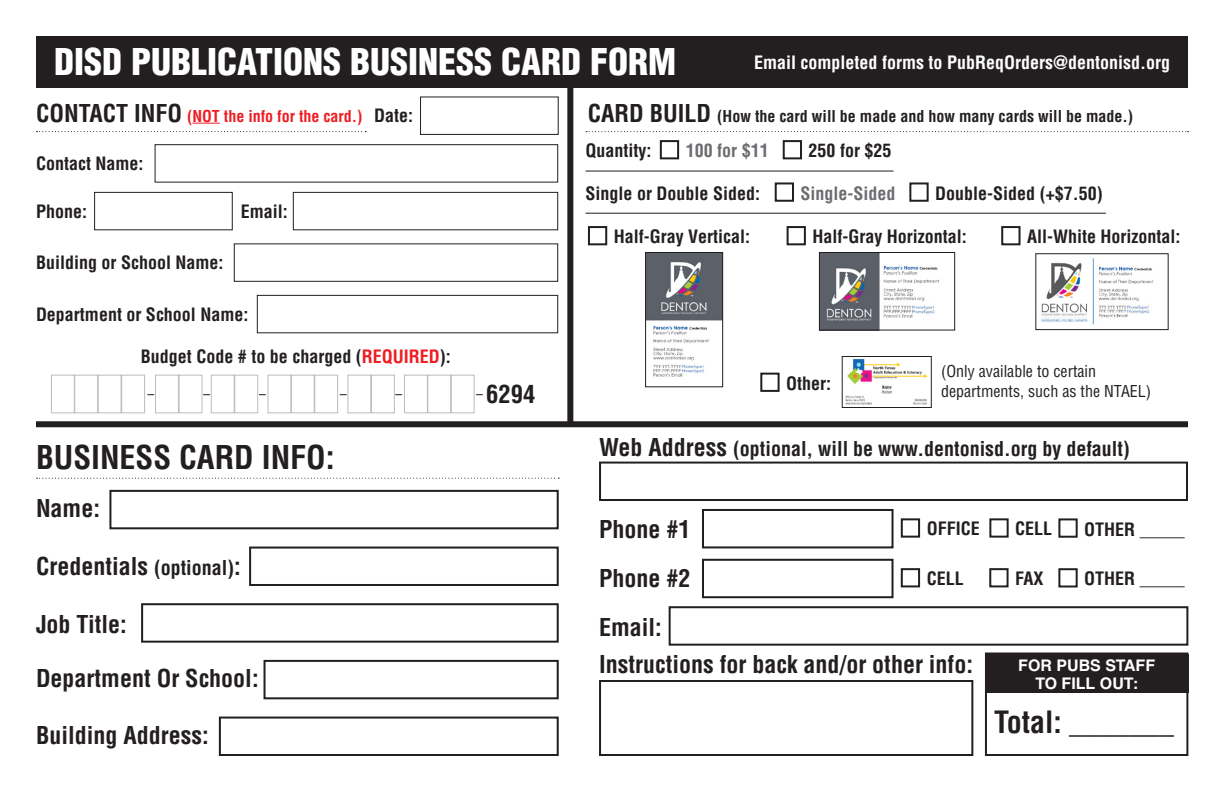
<style>
.page{position:relative;width:1224px;height:792px;background:#fff}
.page>*{position:absolute;margin:0;border:0;box-sizing:border-box;transform-origin:0 0}
.t1{font:900 condensed 36px "Helvetica LT Std";color:#fff}
.t2{font:700 condensed 32px "Helvetica LT Std";color:#231f20}
.t3{font:700 condensed 30px "Helvetica LT Std";color:#231f20}
.t4{font:700 condensed 24.6px "Helvetica LT Std";color:#231f20}
.t5{font:700 condensed 24px "Helvetica LT Std";color:#231f20}
.t6{font:700 condensed 20px "Helvetica LT Std";color:#231f20}
.t7{font:700 condensed 18px "Helvetica LT Std";color:#231f20}
.t8{font:700 condensed 18px "Helvetica LT Std";color:#fff}
.t9{font:700 condensed 18px "Helvetica LT Std";color:#6c6d70}
.t10{font:700 condensed 16px "Helvetica LT Std";color:#231f20}
.t11{font:condensed 16px/19.2px "Helvetica LT Std";color:#231f20}
.t12{font:700 condensed 16px "Helvetica LT Std";color:#ee1d23}
.t13{font:700 16px "Helvetica LT Std";color:#fff}
.s1{font-size:24px;color:#231f20}
.s2{color:#ee1d23}
.s3{font-size:24px}
.s4{font-size:20px}
</style>
<div class="page">
<div style="left:985px;top:653px;width:203px;height:103px;border:2px solid #231f20"></div>
<div style="left:36px;top:36px;width:1152px;height:52px;background:#231f20"></div>
<div style="left:567px;top:82px;width:6px;height:342px;background:#231f20"></div>
<div style="left:36px;top:421px;width:1152px;height:6px;background:#231f20"></div>
<div style="left:155px;top:144px;width:403px;height:39px;border:1px solid #231f20"></div>
<div style="left:109px;top:490px;width:450px;height:39px;border:2px solid #231f20"></div>
<div style="left:249px;top:547px;width:310px;height:39px;border:2px solid #231f20"></div>
<div style="left:141px;top:603px;width:418px;height:40px;border:2px solid #231f20"></div>
<div style="left:669px;top:606px;width:519px;height:40px;border:2px solid #231f20"></div>
<div style="left:264px;top:660px;width:295px;height:39px;border:2px solid #231f20"></div>
<div style="left:219px;top:717px;width:340px;height:39px;border:2px solid #231f20"></div>
<div style="left:599px;top:462px;width:589px;height:39px;border:2px solid #231f20"></div>
<div style="left:599px;top:680px;width:374px;height:76px;border:2px solid #231f20"></div>
<div style="left:94px;top:192px;width:139px;height:38px;border:1px solid #231f20"></div>
<div style="left:420px;top:96px;width:139px;height:39px;border:1px solid #231f20"></div>
<div style="left:293px;top:192px;width:265px;height:38px;border:1px solid #231f20"></div>
<div style="left:234px;top:243px;width:324px;height:39px;border:1px solid #231f20"></div>
<div style="left:257px;top:295px;width:301px;height:38px;border:1px solid #231f20"></div>
<svg style="left:192px;top:123px;width:28px;height:1px"></svg>
<div style="left:702px;top:509px;width:192px;height:39px;border:2px solid #231f20"></div>
<div style="left:901px;top:518px;width:19px;height:20px;border:2px solid #231f20"></div>
<div style="left:989px;top:518px;width:20px;height:20px;border:2px solid #231f20"></div>
<div style="left:1058px;top:518px;width:20px;height:20px;border:2px solid #231f20"></div>
<div style="left:702px;top:559px;width:192px;height:39px;border:2px solid #231f20"></div>
<div style="left:901px;top:568px;width:19px;height:19px;border:2px solid #231f20"></div>
<div style="left:989px;top:568px;width:20px;height:19px;border:2px solid #231f20"></div>
<div style="left:1058px;top:568px;width:20px;height:20px;border:2px solid #231f20"></div>
<div style="left:660px;top:140px;width:19px;height:19px;border:2px solid #231f20"></div>
<div style="left:783px;top:140px;width:19px;height:19px;border:2px solid #231f20"></div>
<div style="left:775px;top:182px;width:19px;height:20px;border:2px solid #231f20"></div>
<div style="left:909px;top:182px;width:20px;height:20px;border:2px solid #231f20"></div>
<hr style="left:586px;top:171px;width:308px;height:1px;background:#231f20">
<hr style="left:586px;top:213px;width:520px;height:1px;background:#231f20">
<div style="left:51px;top:375px;width:24px;height:38px;border:1px solid #bcbdc0"></div>
<div style="left:267px;top:375px;width:24px;height:38px;border:1px solid #bcbdc0"></div>
<div style="left:404px;top:375px;width:24px;height:38px;border:1px solid #bcbdc0"></div>
<div style="left:74px;top:375px;width:24px;height:38px;border:1px solid #bcbdc0"></div>
<div style="left:291px;top:375px;width:24px;height:38px;border:1px solid #bcbdc0"></div>
<div style="left:427px;top:375px;width:24px;height:38px;border:1px solid #bcbdc0"></div>
<div style="left:98px;top:375px;width:24px;height:38px;border:1px solid #bcbdc0"></div>
<div style="left:314px;top:375px;width:24px;height:38px;border:1px solid #bcbdc0"></div>
<div style="left:451px;top:375px;width:24px;height:38px;border:1px solid #bcbdc0"></div>
<div style="left:155px;top:375px;width:24px;height:38px;border:1px solid #bcbdc0"></div>
<div style="left:211px;top:375px;width:24px;height:38px;border:1px solid #bcbdc0"></div>
<div style="left:347px;top:375px;width:24px;height:38px;border:1px solid #bcbdc0"></div>
<div style="left:121px;top:375px;width:24px;height:38px;border:1px solid #bcbdc0"></div>
<div style="left:179px;top:375px;width:23px;height:38px;border:1px solid #bcbdc0"></div>
<div style="left:234px;top:375px;width:24px;height:38px;border:1px solid #bcbdc0"></div>
<div style="left:371px;top:375px;width:24px;height:38px;border:1px solid #bcbdc0"></div>
<div style="left:1001px;top:226px;width:20px;height:19px;border:2px solid #231f20"></div>
<img style="left:1041px;top:258px;width:113px;height:67px">
<div style="left:1035px;top:253px;width:134px;height:77px;border:1px solid #231f20"></div>
<div style="left:787px;top:226px;width:19px;height:19px;border:2px solid #231f20"></div>
<img style="left:821px;top:254px;width:118px;height:75px">
<div style="left:819px;top:252px;width:136px;height:79px;border:1px solid #231f20"></div>
<div style="left:588px;top:226px;width:19px;height:19px;border:2px solid #231f20"></div>
<img style="left:647px;top:254px;width:74px;height:123px">
<div style="left:645px;top:252px;width:78px;height:135px;border:1px solid #231f20"></div>
<div style="left:760px;top:373px;width:20px;height:19px;border:2px solid #231f20"></div>
<img style="left:845px;top:358px;width:83px;height:47px">
<div style="left:842px;top:356px;width:90px;height:52px;border:1px solid #231f20"></div>
<svg style="left:36px;top:131px;width:330px;height:1px"></svg>
<svg style="left:36px;top:478px;width:523px;height:1px"></svg>
<svg style="left:586px;top:131px;width:603px;height:1px"></svg>
<div style="left:985px;top:655px;width:203px;height:38px;background:#231f20"></div>
<p class="t1" style="left:54px;top:39px;width:624px">DISD PUBLICATIONS BUSINESS CARD FORM</p>
<p class="t8" style="left:754px;top:51px;width:417px">Email completed forms to PubReqOrders@dentonisd.org</p>
<p class="t12" style="left:36px;top:106px;width:328px"><span class="s1">CONTACT INFO</span> (NOT the info for the card.)</p>
<p class="t7" style="left:36px;top:152px;width:109px">Contact Name:</p>
<p class="t7" style="left:36px;top:200px;width:53px">Phone:</p>
<p class="t7" style="left:241px;top:200px;width:49px">Email:</p>
<p class="t7" style="left:374px;top:104px;width:41px">Date:</p>
<p class="t7" style="left:36px;top:251px;width:189px">Building or School Name:</p>
<p class="t7" style="left:36px;top:303px;width:214px">Department or School Name:</p>
<p class="t7" style="left:141px;top:345px;width:311px">Budget Code # to be charged (<span class="s2">REQUIRED</span>):</p>
<p class="t2" style="left:36px;top:437px;width:300px">BUSINESS CARD INFO:</p>
<p class="t4" style="left:486px;top:378px;width:51px">6294</p>
<p class="t10" style="left:588px;top:106px;width:547px"><span class="s3">CARD BUILD</span> (How the card will be made and how many cards will be made.)</p>
<p class="t7" style="left:585px;top:139px;width:68px">Quantity:</p>
<p class="t9" style="left:686px;top:139px;width:84px">100 for $11</p>
<p class="t7" style="left:809px;top:139px;width:84px">250 for $25</p>
<p class="t7" style="left:586px;top:182px;width:176px">Single or Double Sided:</p>
<p class="t9" style="left:801px;top:182px;width:97px">Single-Sided</p>
<p class="t7" style="left:935px;top:182px;width:169px">Double-Sided (+$7.50)</p>
<p class="t7" style="left:614px;top:225px;width:138px">Half-Gray Vertical:</p>
<p class="t7" style="left:812px;top:225px;width:156px">Half-Gray Horizontal:</p>
<p class="t7" style="left:1027px;top:225px;width:155px">All-White Horizontal:</p>
<p class="t7" style="left:786px;top:372px;width:46px">Other:</p>
<p class="t11" style="left:941px;top:362px;width:212px">(Only available to certain departments, such as the NTAEL)</p>
<p class="t6" style="left:599px;top:436px;width:532px"><span class="s3">Web Address</span> (optional, will be www.dentonisd.org by default)</p>
<p class="t5" style="left:36px;top:493px;width:66px">Name:</p>
<p class="t5" style="left:36px;top:551px;width:206px">Credentials <span class="s4">(optional)</span>:</p>
<p class="t5" style="left:36px;top:609px;width:92px">Job Title:</p>
<p class="t5" style="left:599px;top:612px;width:64px">Email:</p>
<p class="t5" style="left:36px;top:663px;width:224px">Department Or School:</p>
<p class="t5" style="left:36px;top:720px;width:174px">Building Address:</p>
<p class="t5" style="left:599px;top:514px;width:93px">Phone #1</p>
<p class="t7" style="left:927px;top:518px;width:55px">OFFICE</p>
<p class="t7" style="left:1015px;top:518px;width:39px">CELL</p>
<p class="t7" style="left:1084px;top:518px;width:102px">OTHER _____</p>
<p class="t5" style="left:599px;top:564px;width:93px">Phone #2</p>
<p class="t7" style="left:927px;top:567px;width:39px">CELL</p>
<p class="t7" style="left:1015px;top:567px;width:30px">FAX</p>
<p class="t7" style="left:1084px;top:567px;width:102px">OTHER _____</p>
<p class="t5" style="left:599px;top:649px;width:375px">Instructions for back and/or other info:</p>
<p class="t13" style="left:1018px;top:655px;width:138px">FOR PUBS STAFF</p>
<p class="t13" style="left:1036px;top:673px;width:104px">TO FILL OUT:</p>
<p class="t3" style="left:994px;top:703px;width:182px">Total: _______</p>
</div>
